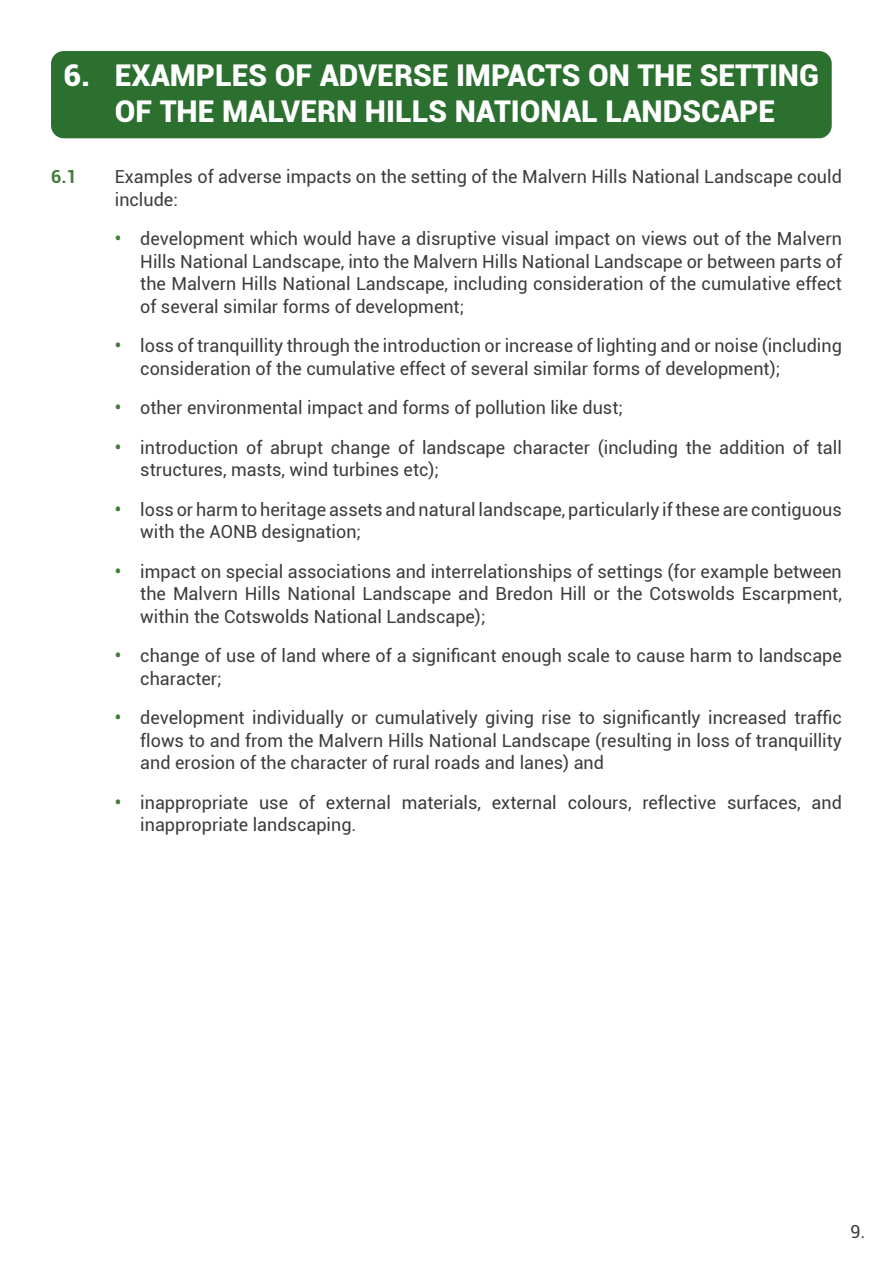
<style>
.page{position:relative;width:893px;height:1263px;background:#fff}
.page>*{position:absolute;margin:0;border:0;box-sizing:border-box;transform-origin:0 0}
.Chapter_Title__H2{font:900 30px/36px "Roboto";color:#fff;text-align:center}
.Numbered_Paragraph__p{font:18px/22.5px "Roboto";color:#3c3c3b}
.Numbered_Paragraph__p-2{font:700 18px "Roboto";color:#457b3c}
.s1{font-weight:700;color:#457b3c}
</style>
<div class="page">
<div style="left:51px;top:51px;width:781px;height:87px;background:#2c7030;border-radius:13px"></div>
<h2 class="Chapter_Title__H2" style="left:64px;top:56px;width:757px">6. EXAMPLES OF ADVERSE IMPACTS ON THE SETTING<br>OF THE MALVERN HILLS NATIONAL LANDSCAPE</h2>
<p class="Numbered_Paragraph__p-2" style="left:51px;top:164px;width:27px">6.1</p>
<p class="Numbered_Paragraph__p" style="left:115px;top:165px;width:729px">Examples of adverse impacts on the setting of the Malvern Hills National Landscape could include:</p>
<p class="Numbered_Paragraph__p" style="left:140px;top:227px;width:703px;text-align:justify;text-indent:-26px"><span class="s1">•</span> development which would have a disruptive visual impact on views out of the Malvern Hills National Landscape, into the Malvern Hills National Landscape or between parts of the Malvern Hills National Landscape, including consideration of the cumulative effect of several similar forms of development;</p>
<p class="Numbered_Paragraph__p" style="left:140px;top:334px;width:703px;text-indent:-26px"><span class="s1">•</span> loss of tranquillity through the introduction or increase of lighting and or noise (including consideration of the cumulative effect of several similar forms of development);</p>
<p class="Numbered_Paragraph__p" style="left:115px;top:396px;width:510px"><span class="s1">•</span> other environmental impact and forms of pollution like dust;</p>
<p class="Numbered_Paragraph__p" style="left:140px;top:435px;width:703px;text-indent:-26px"><span class="s1">•</span> introduction of abrupt change of landscape character (including the addition of tall structures, masts, wind turbines etc);</p>
<p class="Numbered_Paragraph__p" style="left:140px;top:497px;width:703px;text-indent:-26px"><span class="s1">•</span> loss or harm to heritage assets and natural landscape, particularly if these are contiguous with the AONB designation;</p>
<p class="Numbered_Paragraph__p" style="left:140px;top:559px;width:703px;text-align:justify;text-indent:-26px"><span class="s1">•</span> impact on special associations and interrelationships of settings (for example between the Malvern Hills National Landscape and Bredon Hill or the Cotswolds Escarpment, within the Cotswolds National Landscape);</p>
<p class="Numbered_Paragraph__p" style="left:140px;top:644px;width:703px;text-indent:-26px"><span class="s1">•</span> change of use of land where of a significant enough scale to cause harm to landscape character;</p>
<p class="Numbered_Paragraph__p" style="left:140px;top:706px;width:703px;text-align:justify;text-indent:-26px"><span class="s1">•</span> development individually or cumulatively giving rise to significantly increased traffic flows to and from the Malvern Hills National Landscape (resulting in loss of tranquillity and erosion of the character of rural roads and lanes) and</p>
<p class="Numbered_Paragraph__p" style="left:140px;top:790px;width:703px;text-indent:-26px"><span class="s1">•</span> inappropriate use of external materials, external colours, reflective surfaces, and inappropriate landscaping.</p>
<p class="Numbered_Paragraph__p" style="left:850px;top:1220px;width:16px">9.</p>
</div>
